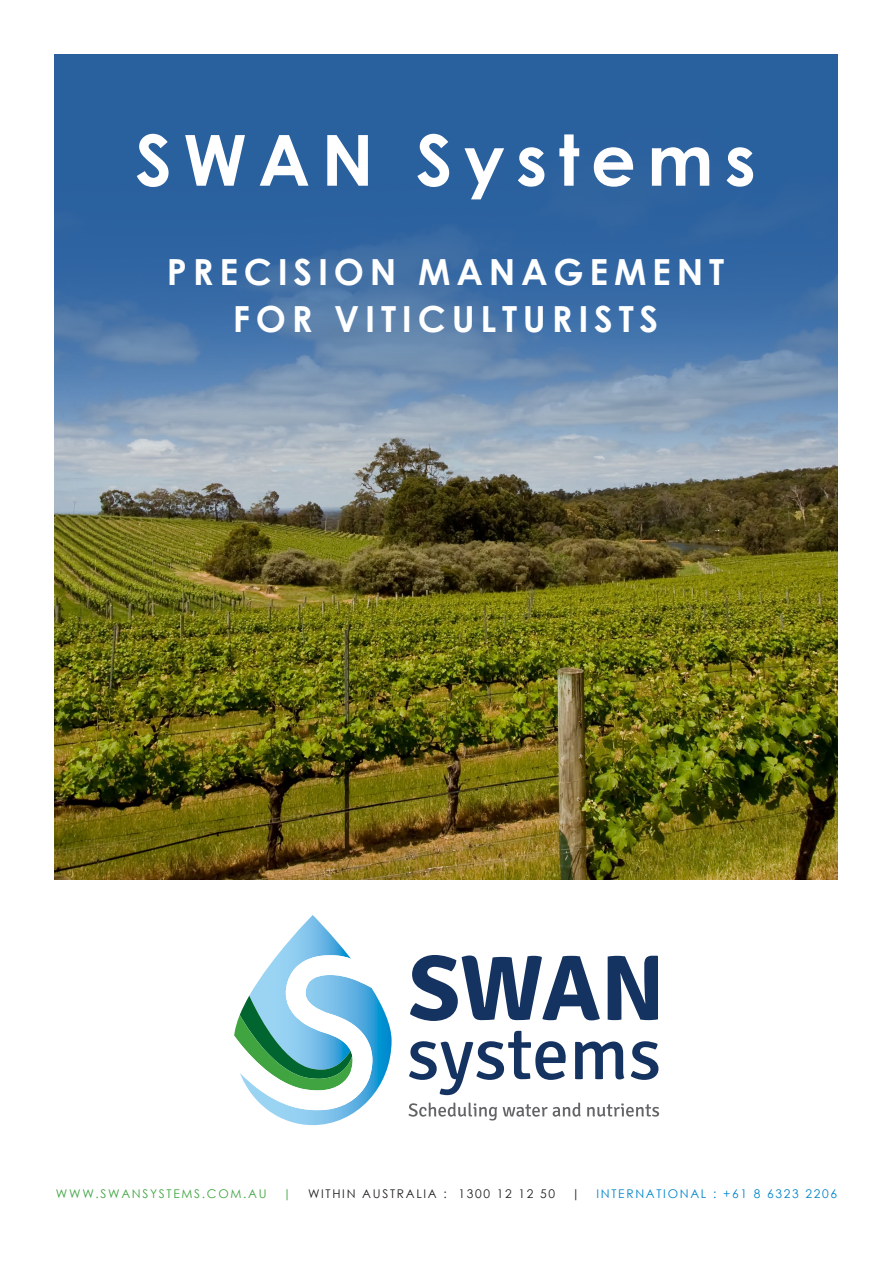
<style>
.page{position:relative;width:893px;height:1263px;background:#fff}
.page>*{position:absolute;margin:0;border:0;box-sizing:border-box;transform-origin:0 0}
.t1{font:700 70.5px "Century Gothic";letter-spacing:.16em;color:#fff}
.t2{font:700 36px/47.4px "Century Gothic";letter-spacing:.16em;color:#fff;text-align:center}
.t3{font:12px "Century Gothic";letter-spacing:.14em;color:#231f20}
.t4{font:12px "Century Gothic";letter-spacing:.14em;color:#0085ca}
.t5{font:12px "Century Gothic";letter-spacing:.14em;color:#40a541}
</style>
<div class="page">
<img style="left:54px;top:459px;width:783px;height:421px">
<svg style="left:410px;top:955px;width:190px;height:66px"></svg>
<svg style="left:608px;top:956px;width:50px;height:64px"></svg>
<svg style="left:409px;top:1031px;width:157px;height:64px"></svg>
<svg style="left:575px;top:1041px;width:49px;height:38px"></svg>
<svg style="left:631px;top:1041px;width:27px;height:39px"></svg>
<svg style="left:408px;top:1102px;width:89px;height:18px"></svg>
<svg style="left:503px;top:1102px;width:78px;height:15px"></svg>
<svg style="left:587px;top:1103px;width:72px;height:14px"></svg>
<svg style="left:234px;top:915px;width:158px;height:210px"></svg>
<svg style="left:54px;top:54px;width:783px;height:405px;background:#4875a7"></svg>
<h1 class="t1" style="left:135px;top:107px;width:622px">SWAN Systems</h1>
<p class="t2" style="left:167px;top:246px;width:559px">PRECISION MANAGEMENT<br>FOR VITICULTURISTS</p>
<p class="t5" style="left:56px;top:1185px;width:212px">WWW.SWANSYSTEMS.COM.AU</p>
<p class="t5" style="left:283px;top:1185px;width:10px">|</p>
<p class="t3" style="left:308px;top:1185px;width:249px">WITHIN AUSTRALIA : 1300 12 12 50</p>
<p class="t3" style="left:572px;top:1185px;width:10px">|</p>
<p class="t4" style="left:597px;top:1185px;width:242px">INTERNATIONAL : +61 8 6323 2206</p>
</div>
